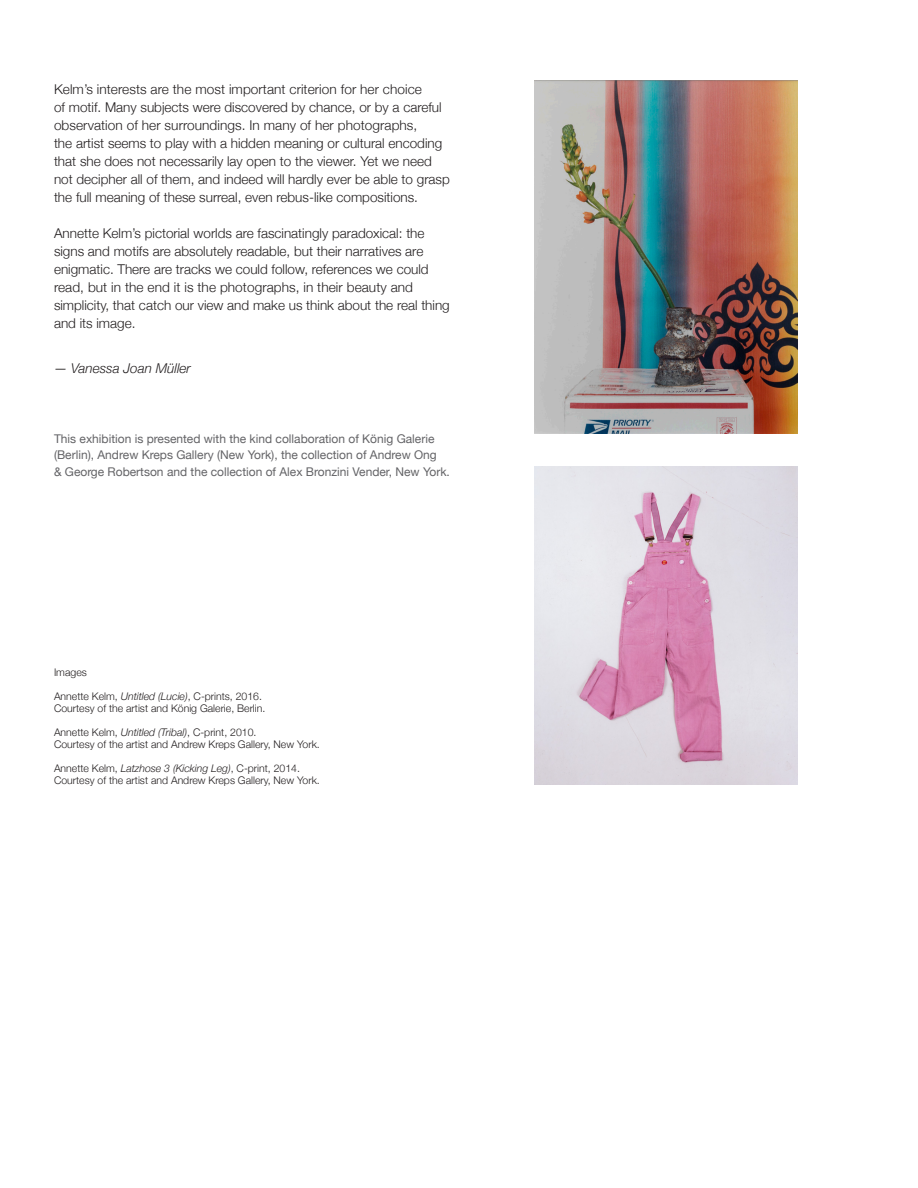
<style>
.page{position:relative;width:918px;height:1188px;background:#fff}
.page>*{position:absolute;margin:0;border:0;box-sizing:border-box;transform-origin:0 0}
.t1{font:300 13.5px/18px "Helvetica Neue";color:#231f20}
.t2{font:italic 300 13.5px "Helvetica Neue";color:#231f20}
.t3{font:12px/16.2px "Helvetica Neue";color:#636366}
.t4{font:300 10.5px/12px "Helvetica Neue";color:#231f20}
.s1{font-style:italic}
</style>
<div class="page">
<img style="left:535px;top:467px;width:262px;height:317px">
<img style="left:535px;top:81px;width:262px;height:352px">
<p class="t1" style="left:54px;top:79px;width:397px">Kelm’s interests are the most important criterion for her choice<br>of motif. Many subjects were discovered by chance, or by a careful observation of her surroundings. In many of her photographs,<br>the artist seems to play with a hidden meaning or cultural encoding that she does not necessarily lay open to the viewer. Yet we need not decipher all of them, and indeed will hardly ever be able to grasp the full meaning of these surreal, even rebus-like compositions.</p>
<p class="t1" style="left:54px;top:223px;width:397px">Annette Kelm’s pictorial worlds are fascinatingly paradoxical: the signs and motifs are absolutely readable, but their narratives are enigmatic. There are tracks we could follow, references we could read, but in the end it is the photographs, in their beauty and simplicity, that catch our view and make us think about the real thing and its image.</p>
<p class="t2" style="left:54px;top:358px;width:138px">— Vanessa Joan Müller</p>
<p class="t3" style="left:54px;top:430px;width:397px">This exhibition is presented with the kind collaboration of König Galerie (Berlin), Andrew Kreps Gallery (New York), the collection of Andrew Ong<br>&amp; George Robertson and the collection of Alex Bronzini Vender, New York.</p>
<p class="t4" style="left:54px;top:666px;width:34px">Images</p>
<p class="t4" style="left:54px;top:690px;width:210px">Annette Kelm, <span class="s1">Untitled (Lucie)</span>, C-prints, 2016.</p>
<p class="t4" style="left:54px;top:702px;width:213px">Courtesy of the artist and König Galerie, Berlin.</p>
<p class="t4" style="left:54px;top:726px;width:267px">Annette Kelm, <span class="s1">Untitled (Tribal)</span>, C-print, 2010.<br>Courtesy of the artist and Andrew Kreps Gallery, New York.</p>
<p class="t4" style="left:54px;top:762px;width:248px">Annette Kelm, <span class="s1">Latzhose 3 (Kicking Leg)</span>, C-print, 2014.</p>
<p class="t4" style="left:54px;top:774px;width:267px">Courtesy of the artist and Andrew Kreps Gallery, New York.</p>
</div>
